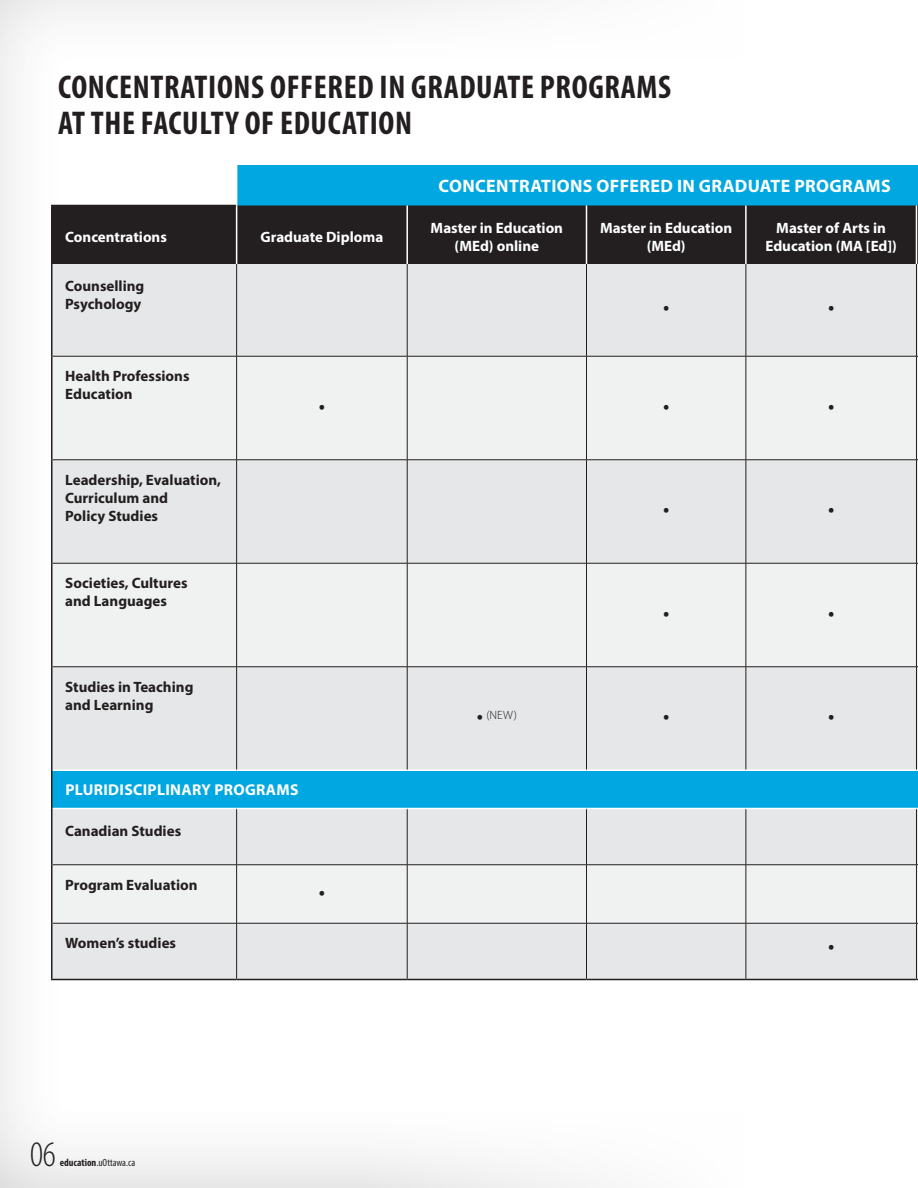
<style>
.page{position:relative;width:918px;height:1188px;background:#fff}
.page>*{position:absolute;margin:0;border:0;box-sizing:border-box;transform-origin:0 0}
.t1{font:300 condensed 36px "Myriad Pro";color:#231f20}
.Titre_2{font:700 condensed 33px/36px "Myriad Pro";letter-spacing:.02em;color:#231f20}
.Table_Body{font:900 condensed 21px "Myriad Pro";color:#231f20}
.Table_Sous-Titre_1{font:700 18px "Myriad Pro";letter-spacing:.02em;color:#fff}
.Table_Sous-Titre_1-2{font:700 15.75px "Myriad Pro";letter-spacing:.02em;color:#fff}
.Table_Sous-Titre_1-3{font:700 15px/18px "Myriad Pro";color:#231f20}
.Table_Sous-Titre_1-4{font:700 15px/18px "Myriad Pro";color:#fff;text-align:center}
.Table_Body-2{font:300 12px "Myriad Pro";color:#231f20}
.t2{font:condensed 10.5px "Myriad Pro";color:#231f20}
.s1{font-weight:900;font-stretch:condensed;font-size:21px}
.s2{font-weight:700}
</style>
<div class="page">
<div style="left:0;top:0;width:898px;height:1188px;background:#231f20;opacity:.44"></div>
<div style="left:237px;top:165px;width:681px;height:41px;background:#00a7e0"></div>
<div style="left:52px;top:205px;width:866px;height:59px;background:#231f20"></div>
<div style="left:52px;top:264px;width:866px;height:715px;background:#e5e7e8"></div>
<svg style="left:52px;top:357px;width:866px;height:566px;fill:#e5e7e8"></svg>
<div style="left:52px;top:770px;width:866px;height:38px;background:#00a7e0"></div>
<hr style="left:236px;top:165px;width:1px;height:41px;background:#fff">
<hr style="left:236px;top:206px;width:1px;height:58px;background:#fff">
<hr style="left:406px;top:206px;width:2px;height:58px;background:#fff">
<hr style="left:586px;top:206px;width:1px;height:58px;background:#fff">
<hr style="left:745px;top:206px;width:2px;height:58px;background:#fff">
<hr style="left:916px;top:206px;width:1px;height:58px;background:#fff">
<hr style="left:52px;top:770px;width:185px;height:1px;background:#fff">
<hr style="left:237px;top:770px;width:170px;height:1px;background:#fff">
<hr style="left:407px;top:770px;width:180px;height:1px;background:#fff">
<hr style="left:586px;top:770px;width:160px;height:1px;background:#fff">
<hr style="left:746px;top:770px;width:170px;height:1px;background:#fff">
<hr style="left:52px;top:808px;width:185px;height:1px;background:#fff">
<hr style="left:237px;top:808px;width:170px;height:1px;background:#fff">
<hr style="left:407px;top:808px;width:180px;height:1px;background:#fff">
<hr style="left:586px;top:808px;width:160px;height:1px;background:#fff">
<hr style="left:746px;top:808px;width:170px;height:1px;background:#fff">
<hr style="left:51px;top:205px;width:185px;height:1px;background:#231f20">
<hr style="left:51px;top:206px;width:1px;height:58px;background:#231f20">
<hr style="left:51px;top:264px;width:1px;height:92px;background:#231f20">
<hr style="left:51px;top:356px;width:1px;height:104px;background:#231f20">
<hr style="left:51px;top:460px;width:1px;height:103px;background:#231f20">
<hr style="left:51px;top:563px;width:1px;height:104px;background:#231f20">
<hr style="left:51px;top:667px;width:1px;height:103px;background:#231f20">
<hr style="left:51px;top:770px;width:1px;height:38px;background:#231f20">
<hr style="left:51px;top:808px;width:1px;height:57px;background:#231f20">
<hr style="left:51px;top:865px;width:1px;height:58px;background:#231f20">
<hr style="left:51px;top:923px;width:1px;height:56px;background:#231f20">
<hr style="left:51px;top:979px;width:186px;height:1px;background:#231f20">
<hr style="left:237px;top:979px;width:170px;height:1px;background:#231f20">
<hr style="left:407px;top:979px;width:180px;height:1px;background:#231f20">
<hr style="left:586px;top:979px;width:160px;height:1px;background:#231f20">
<hr style="left:746px;top:979px;width:170px;height:1px;background:#231f20">
<hr style="left:236px;top:264px;width:1px;height:92px;background:#231f20">
<hr style="left:407px;top:264px;width:1px;height:92px;background:#231f20">
<hr style="left:586px;top:264px;width:1px;height:92px;background:#231f20">
<hr style="left:746px;top:264px;width:1px;height:92px;background:#231f20">
<hr style="left:916px;top:264px;width:1px;height:92px;background:#231f20">
<hr style="left:52px;top:356px;width:185px;height:1px;background:#231f20">
<hr style="left:237px;top:356px;width:170px;height:1px;background:#231f20">
<hr style="left:236px;top:356px;width:1px;height:104px;background:#231f20">
<hr style="left:407px;top:356px;width:180px;height:1px;background:#231f20">
<hr style="left:407px;top:356px;width:1px;height:104px;background:#231f20">
<hr style="left:586px;top:356px;width:160px;height:1px;background:#231f20">
<hr style="left:586px;top:356px;width:1px;height:104px;background:#231f20">
<hr style="left:746px;top:356px;width:170px;height:1px;background:#231f20">
<hr style="left:746px;top:356px;width:1px;height:104px;background:#231f20">
<hr style="left:916px;top:356px;width:1px;height:104px;background:#231f20">
<hr style="left:52px;top:459px;width:185px;height:1px;background:#231f20">
<hr style="left:237px;top:459px;width:170px;height:1px;background:#231f20">
<hr style="left:236px;top:460px;width:1px;height:103px;background:#231f20">
<hr style="left:407px;top:459px;width:180px;height:1px;background:#231f20">
<hr style="left:407px;top:460px;width:1px;height:103px;background:#231f20">
<hr style="left:586px;top:459px;width:160px;height:1px;background:#231f20">
<hr style="left:586px;top:460px;width:1px;height:103px;background:#231f20">
<hr style="left:746px;top:459px;width:170px;height:1px;background:#231f20">
<hr style="left:746px;top:460px;width:1px;height:103px;background:#231f20">
<hr style="left:916px;top:460px;width:1px;height:103px;background:#231f20">
<hr style="left:52px;top:563px;width:185px;height:1px;background:#231f20">
<hr style="left:237px;top:563px;width:170px;height:1px;background:#231f20">
<hr style="left:236px;top:563px;width:1px;height:104px;background:#231f20">
<hr style="left:407px;top:563px;width:180px;height:1px;background:#231f20">
<hr style="left:407px;top:563px;width:1px;height:104px;background:#231f20">
<hr style="left:586px;top:563px;width:160px;height:1px;background:#231f20">
<hr style="left:586px;top:563px;width:1px;height:104px;background:#231f20">
<hr style="left:746px;top:563px;width:170px;height:1px;background:#231f20">
<hr style="left:746px;top:563px;width:1px;height:104px;background:#231f20">
<hr style="left:916px;top:563px;width:1px;height:104px;background:#231f20">
<hr style="left:52px;top:666px;width:185px;height:1px;background:#231f20">
<hr style="left:237px;top:666px;width:170px;height:1px;background:#231f20">
<hr style="left:236px;top:667px;width:1px;height:103px;background:#231f20">
<hr style="left:407px;top:666px;width:180px;height:1px;background:#231f20">
<hr style="left:407px;top:667px;width:1px;height:103px;background:#231f20">
<hr style="left:586px;top:666px;width:160px;height:1px;background:#231f20">
<hr style="left:586px;top:667px;width:1px;height:103px;background:#231f20">
<hr style="left:746px;top:666px;width:170px;height:1px;background:#231f20">
<hr style="left:746px;top:667px;width:1px;height:103px;background:#231f20">
<hr style="left:916px;top:667px;width:1px;height:103px;background:#231f20">
<hr style="left:236px;top:809px;width:1px;height:56px;background:#231f20">
<hr style="left:407px;top:809px;width:1px;height:56px;background:#231f20">
<hr style="left:586px;top:809px;width:1px;height:56px;background:#231f20">
<hr style="left:746px;top:809px;width:1px;height:56px;background:#231f20">
<hr style="left:916px;top:809px;width:1px;height:56px;background:#231f20">
<hr style="left:52px;top:864px;width:185px;height:1px;background:#231f20">
<hr style="left:237px;top:864px;width:170px;height:1px;background:#231f20">
<hr style="left:236px;top:865px;width:1px;height:58px;background:#231f20">
<hr style="left:407px;top:864px;width:180px;height:1px;background:#231f20">
<hr style="left:407px;top:865px;width:1px;height:58px;background:#231f20">
<hr style="left:586px;top:864px;width:160px;height:1px;background:#231f20">
<hr style="left:586px;top:865px;width:1px;height:58px;background:#231f20">
<hr style="left:746px;top:864px;width:170px;height:1px;background:#231f20">
<hr style="left:746px;top:865px;width:1px;height:58px;background:#231f20">
<hr style="left:916px;top:865px;width:1px;height:58px;background:#231f20">
<hr style="left:52px;top:923px;width:185px;height:1px;background:#231f20">
<hr style="left:237px;top:923px;width:170px;height:1px;background:#231f20">
<hr style="left:236px;top:923px;width:1px;height:56px;background:#231f20">
<hr style="left:407px;top:923px;width:180px;height:1px;background:#231f20">
<hr style="left:407px;top:923px;width:1px;height:56px;background:#231f20">
<hr style="left:586px;top:923px;width:160px;height:1px;background:#231f20">
<hr style="left:586px;top:923px;width:1px;height:56px;background:#231f20">
<hr style="left:746px;top:923px;width:170px;height:1px;background:#231f20">
<hr style="left:746px;top:923px;width:1px;height:56px;background:#231f20">
<hr style="left:916px;top:923px;width:1px;height:56px;background:#231f20">
<p class="Titre_2" style="left:58px;top:68px;width:615px">CONCENTRATIONS OFFERED IN GRADUATE PROGRAMS<br>AT THE FACULTY OF EDUCATION</p>
<p class="Table_Sous-Titre_1" style="left:439px;top:174px;width:454px">CONCENTRATIONS OFFERED IN GRADUATE PROGRAMS</p>
<p class="Table_Sous-Titre_1-4" style="left:65px;top:227px;width:103px">Concentrations</p>
<p class="Table_Sous-Titre_1-4" style="left:261px;top:227px;width:124px">Graduate Diploma</p>
<p class="Table_Sous-Titre_1-4" style="left:431px;top:218px;width:134px">Master in Education (MEd) online</p>
<p class="Table_Sous-Titre_1-4" style="left:600px;top:218px;width:134px">Master in Education (MEd)</p>
<p class="Table_Sous-Titre_1-4" style="left:765px;top:218px;width:133px">Master of Arts in<br>Education (MA [Ed])</p>
<p class="Table_Sous-Titre_1-3" style="left:65px;top:276px;width:81px">Counselling<br>Psychology</p>
<p class="Table_Body" style="left:663px;top:293px;width:8px">•</p>
<p class="Table_Body" style="left:828px;top:293px;width:8px">•</p>
<p class="Table_Sous-Titre_1-3" style="left:65px;top:366px;width:126px">Health Professions<br>Education</p>
<p class="Table_Sous-Titre_1-3" style="left:65px;top:470px;width:157px">Leadership, Evaluation,<br>Curriculum and<br>Policy Studies</p>
<p class="Table_Sous-Titre_1-3" style="left:65px;top:573px;width:124px">Societies, Cultures and Languages</p>
<p class="Table_Body" style="left:319px;top:392px;width:8px">•</p>
<p class="Table_Body" style="left:663px;top:392px;width:8px">•</p>
<p class="Table_Body" style="left:828px;top:392px;width:8px">•</p>
<p class="Table_Body" style="left:663px;top:496px;width:8px">•</p>
<p class="Table_Body" style="left:828px;top:496px;width:8px">•</p>
<p class="Table_Body" style="left:663px;top:599px;width:8px">•</p>
<p class="Table_Body" style="left:828px;top:599px;width:8px">•</p>
<p class="Table_Sous-Titre_1-3" style="left:65px;top:677px;width:130px">Studies in Teaching and Learning</p>
<p class="Table_Sous-Titre_1-2" style="left:65px;top:779px;width:235px">PLURIDISCIPLINARY PROGRAMS</p>
<p class="Table_Sous-Titre_1-3" style="left:65px;top:821px;width:117px">Canadian Studies</p>
<p class="Table_Sous-Titre_1-3" style="left:65px;top:875px;width:134px">Program Evaluation</p>
<p class="Table_Body" style="left:319px;top:878px;width:8px">•</p>
<p class="Table_Body-2" style="left:477px;top:707px;width:42px"><span class="s1">•</span> (NEW)</p>
<p class="Table_Body" style="left:663px;top:703px;width:8px">•</p>
<p class="Table_Body" style="left:828px;top:703px;width:8px">•</p>
<p class="Table_Sous-Titre_1-3" style="left:65px;top:933px;width:112px">Women’s studies</p>
<p class="Table_Body" style="left:828px;top:932px;width:8px">•</p>
<h1 class="t1" style="left:30px;top:1133px;width:27px">06</h1>
<p class="t2" style="left:60px;top:1156px;width:77px"><span class="s2">education</span>.uOttawa.ca</p>
</div>
